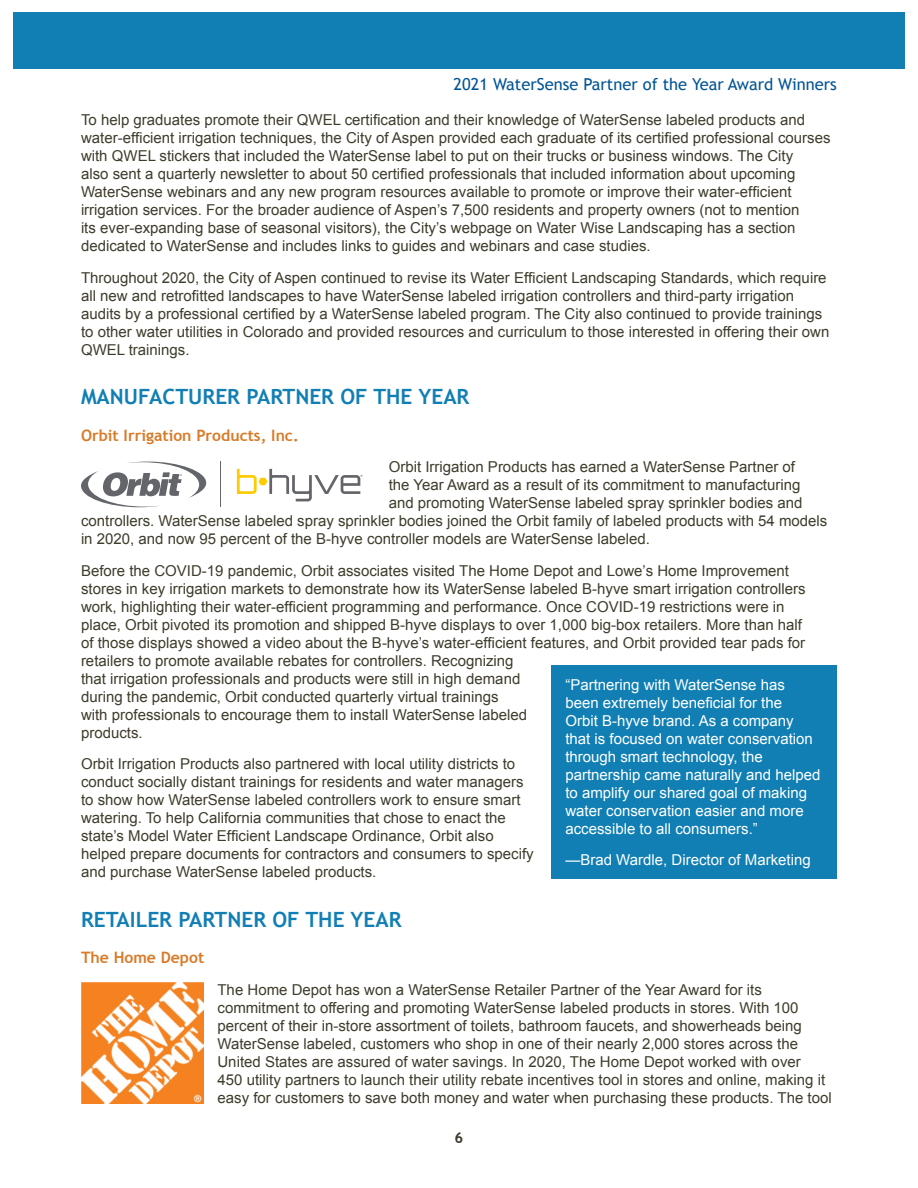
<style>
.page{position:relative;width:918px;height:1188px;background:#fff}
.page>*{position:absolute;margin:0;border:0;box-sizing:border-box;transform-origin:0 0}
.Blue_excellence_head{font:700 21px "Trebuchet MS";color:#117fb4}
.t1{font:16.5px "Trebuchet MS";color:#015494}
.green_subhead{font:700 15.75px "Trebuchet MS";color:#d97a27}
.black_body_text{font:15px/18px "Arial";color:#3e3c2b}
.black_body_text-2{font:15px/18px "Arial";color:#fff}
.t2{font:700 15px "Trebuchet MS";color:#3e3c2b}
</style>
<div class="page">
<div style="left:14px;top:12px;width:891px;height:56px;background:#117fb4"></div>
<img style="left:81px;top:983px;width:123px;height:120px">
<div style="left:552px;top:665px;width:285px;height:214px;background:#117fb4"></div>
<svg style="left:81px;top:462px;width:125px;height:45px"></svg>
<hr style="left:220px;top:462px;width:1px;height:45px;background:#63656a">
<svg style="left:237px;top:469px;width:126px;height:32px"></svg>
<p class="t1" style="left:453px;top:75px;width:385px">2021 WaterSense Partner of the Year Award Winners</p>
<p class="black_body_text" style="left:81px;top:111px;width:751px">To help graduates promote their QWEL certification and their knowledge of WaterSense labeled products and water-efficient irrigation techniques, the City of Aspen provided each graduate of its certified professional courses with QWEL stickers that included the WaterSense label to put on their trucks or business windows. The City<br>also sent a quarterly newsletter to about 50 certified professionals that included information about upcoming WaterSense webinars and any new program resources available to promote or improve their water-efficient irrigation services. For the broader audience of Aspen’s 7,500 residents and property owners (not to mention<br>its ever-expanding base of seasonal visitors), the City’s webpage on Water Wise Landscaping has a section dedicated to WaterSense and includes links to guides and webinars and case studies.</p>
<p class="black_body_text" style="left:81px;top:269px;width:750px">Throughout 2020, the City of Aspen continued to revise its Water Efficient Landscaping Standards, which require all new and retrofitted landscapes to have WaterSense labeled irrigation controllers and third-party irrigation audits by a professional certified by a WaterSense labeled program. The City also continued to provide trainings to other water utilities in Colorado and provided resources and curriculum to those interested in offering their own QWEL trainings.</p>
<p class="Blue_excellence_head" style="left:81px;top:384px;width:390px">MANUFACTURER PARTNER OF THE YEAR</p>
<p class="green_subhead" style="left:81px;top:425px;width:219px">Orbit Irrigation Products, Inc.</p>
<p class="black_body_text" style="left:389px;top:458px;width:408px">Orbit Irrigation Products has earned a WaterSense Partner of</p>
<p class="black_body_text" style="left:389px;top:476px;width:413px">the Year Award as a result of its commitment to manufacturing</p>
<p class="black_body_text" style="left:389px;top:494px;width:415px">and promoting WaterSense labeled spray sprinkler bodies and</p>
<p class="black_body_text" style="left:81px;top:512px;width:748px">controllers. WaterSense labeled spray sprinkler bodies joined the Orbit family of labeled products with 54 models</p>
<p class="black_body_text" style="left:81px;top:530px;width:570px">in 2020, and now 95 percent of the B-hyve controller models are WaterSense labeled.</p>
<p class="black_body_text" style="left:81px;top:562px;width:726px">Before the COVID-19 pandemic, Orbit associates visited The Home Depot and Lowe’s Home Improvement stores in key irrigation markets to demonstrate how its WaterSense labeled B-hyve smart irrigation controllers work, highlighting their water-efficient programming and performance. Once COVID-19 restrictions were in place, Orbit pivoted its promotion and shipped B-hyve displays to over 1,000 big-box retailers. More than half of those displays showed a video about the B-hyve’s water-efficient features, and Orbit provided tear pads for retailers to promote available rebates for controllers. Recognizing<br>that irrigation professionals and products were still in high demand<br>during the pandemic, Orbit conducted quarterly virtual trainings<br>with professionals to encourage them to install WaterSense labeled<br>products.</p>
<p class="black_body_text" style="left:81px;top:755px;width:454px">Orbit Irrigation Products also partnered with local utility districts to conduct socially distant trainings for residents and water managers to show how WaterSense labeled controllers work to ensure smart watering. To help California communities that chose to enact the state’s Model Water Efficient Landscape Ordinance, Orbit also helped prepare documents for contractors and consumers to specify and purchase WaterSense labeled products.</p>
<p class="Blue_excellence_head" style="left:81px;top:906px;width:322px">RETAILER PARTNER OF THE YEAR</p>
<p class="green_subhead" style="left:81px;top:948px;width:125px">The Home Depot</p>
<p class="black_body_text" style="left:218px;top:981px;width:616px">The Home Depot has won a WaterSense Retailer Partner of the Year Award for its commitment to offering and promoting WaterSense labeled products in stores. With 100 percent of their in-store assortment of toilets, bathroom faucets, and showerheads being WaterSense labeled, customers who shop in one of their nearly 2,000 stores across the United States are assured of water savings. In 2020, The Home Depot worked with over<br>450 utility partners to launch their utility rebate incentives tool in stores and online, making it easy for customers to save both money and water when purchasing these products. The tool</p>
<p class="black_body_text-2" style="left:565px;top:676px;width:257px">“Partnering with WaterSense has been extremely beneficial for the<br>Orbit B-hyve brand. As a company that is focused on water conservation through smart technology, the partnership came naturally and helped to amplify our shared goal of making water conservation easier and more accessible to all consumers.”</p>
<p class="black_body_text-2" style="left:565px;top:851px;width:247px">—Brad Wardle, Director of Marketing</p>
<p class="t2" style="left:455px;top:1128px;width:10px">6</p>
</div>
